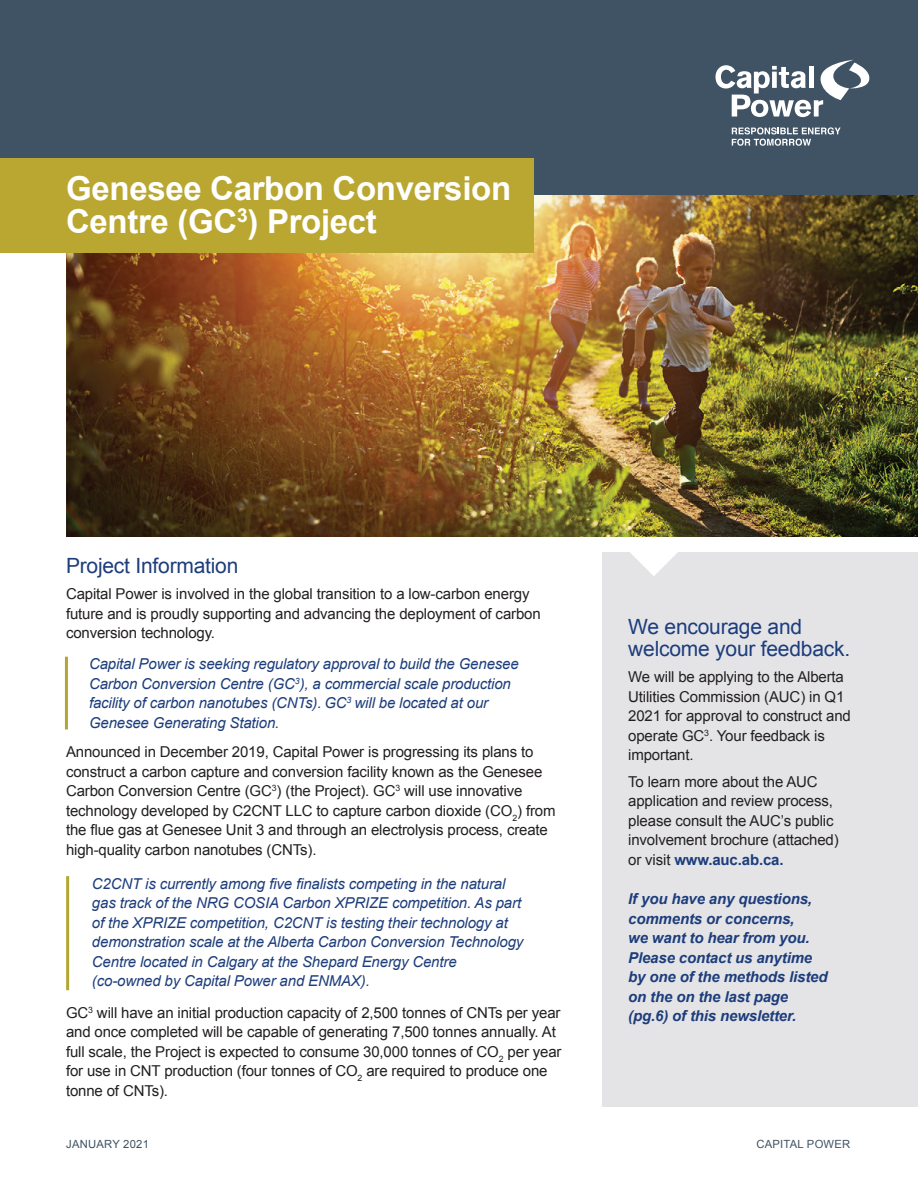
<style>
.page{position:relative;width:918px;height:1188px;background:#fff}
.page>*{position:absolute;margin:0;border:0;box-sizing:border-box;transform-origin:0 0}
.t1{font:700 33px/33px "Arial";letter-spacing:-.01em;color:#fff}
.t2{font:21px/22.5px "Arial";letter-spacing:-.01em;color:#1d3d7b}
.t3{font:15px/19.5px "Arial";letter-spacing:-.01em;color:#231f20}
.t4{font:italic 15px/19.5px "Arial";letter-spacing:-.01em;color:#1d3d7b}
.t5{font:italic 700 15px/19.5px "Arial";letter-spacing:-.01em;color:#1d3d7b}
.t6{font:11.25px "Arial";letter-spacing:.02em;color:#405364}
.s1{font-weight:700;color:#1d3d7b}
</style>
<div class="page">
<div style="left:603px;top:552px;width:315px;height:555px;background:#e4e4e7"></div>
<svg style="left:630px;top:552px;width:48px;height:24px"></svg>
<div style="left:0;top:0;width:918px;height:210px;background:#405364"></div>
<img style="left:66px;top:195px;width:852px;height:341px">
<svg style="left:716px;top:60px;width:154px;height:57px"></svg>
<svg style="left:732px;top:127px;width:109px;height:19px"></svg>
<div style="left:0;top:158px;width:534px;height:95px;background:#baa731"></div>
<hr style="left:66px;top:876px;width:3px;height:114px;background:#b3a632">
<hr style="left:65px;top:657px;width:3px;height:72px;background:#b3a632">
<h1 class="t1" style="left:66px;top:173px;width:447px">Genesee Carbon Conversion<br>Centre (GC<sup>3</sup>) Project</h1>
<h2 class="t2" style="left:66px;top:555px;width:174px">Project Information</h2>
<p class="t3" style="left:66px;top:584px;width:476px">Capital Power is involved in the global transition to a low-carbon energy future and is proudly supporting and advancing the deployment of carbon conversion technology.</p>
<p class="t4" style="left:89px;top:655px;width:431px">Capital Power is seeking regulatory approval to build the Genesee Carbon Conversion Centre (GC<sup>3</sup>), a commercial scale production facility of carbon nanotubes (CNTs). GC<sup>3</sup> will be located at our Genesee Generating Station.</p>
<p class="t3" style="left:66px;top:743px;width:491px">Announced in December 2019, Capital Power is progressing its plans to construct a carbon capture and conversion facility known as the Genesee Carbon Conversion Centre (GC<sup>3</sup>) (the Project). GC<sup>3</sup> will use innovative technology developed by C2CNT LLC to capture carbon dioxide (CO<sub>2</sub>) from the flue gas at Genesee Unit 3 and through an electrolysis process, create high-quality carbon nanotubes (CNTs).</p>
<p class="t4" style="left:92px;top:874px;width:433px">C2CNT is currently among five finalists competing in the natural gas track of the NRG COSIA Carbon XPRIZE competition. As part of the XPRIZE competition, C2CNT is testing their technology at demonstration scale at the Alberta Carbon Conversion Technology Centre located in Calgary at the Shepard Energy Centre (co-owned by Capital Power and ENMAX).</p>
<p class="t3" style="left:66px;top:1003px;width:497px">GC<sup>3</sup> will have an initial production capacity of 2,500 tonnes of CNTs per year and once completed will be capable of generating 7,500 tonnes annually. At full scale, the Project is expected to consume 30,000 tonnes of CO<sub>2</sub> per year for use in CNT production (four tonnes of CO<sub>2</sub> are required to produce one tonne of CNTs).</p>
<h2 class="t2" style="left:628px;top:615px;width:224px">We encourage and welcome your feedback.</h2>
<p class="t3" style="left:628px;top:667px;width:224px">We will be applying to the Alberta<br>Utilities Commission (AUC) in Q1<br>2021 for approval to construct and operate GC<sup>3</sup>. Your feedback is important.</p>
<p class="t3" style="left:628px;top:772px;width:212px">To learn more about the AUC application and review process, please consult the AUC’s public involvement brochure (attached) or visit <span class="s1">www.auc.ab.ca.</span></p>
<p class="t5" style="left:628px;top:890px;width:201px">If you have any questions, comments or concerns,<br>we want to hear from you.<br>Please contact us anytime by one of the methods listed on the on the last page (pg.6) of this newsletter.</p>
<p class="t6" style="left:66px;top:1136px;width:84px">JANUARY 2021</p>
<p class="t6" style="left:756px;top:1136px;width:95px">CAPITAL POWER</p>
</div>
